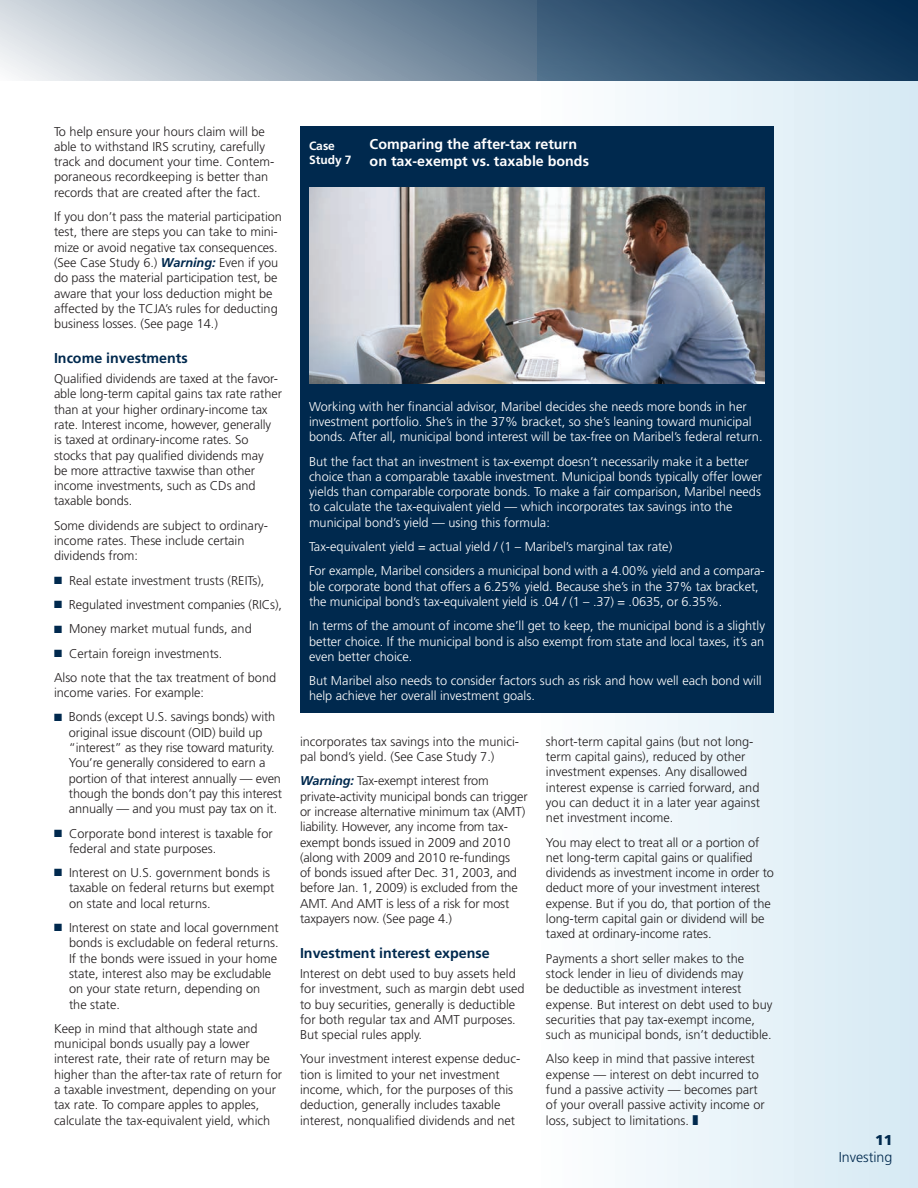
<style>
.page{position:relative;width:918px;height:1188px;background:#fff}
.page>*{position:absolute;margin:0;border:0;box-sizing:border-box;transform-origin:0 0}
.t1{font:700 14.25px/16.8px "Frutiger LT Std";color:#fff}
.t2{font:700 14.25px "Frutiger LT Std";color:#00294e}
.t3{font:300 14.25px "Frutiger LT Std";color:#00294e}
.t4{font:900 14.25px "Frutiger LT Std";color:#00294e}
.t5{font:300 12.75px/15.3px "Frutiger LT Std";color:#231f20}
.t6{font:300 12.75px/15.3px "Frutiger LT Std";color:#fff}
.t7{font:700 12px/14.4px "Frutiger LT Std";color:#fff}
.s1{font-weight:700;font-style:italic;color:#00294e}
.s2{color:#00294e}
</style>
<div class="page">
<div style="left:537px;top:0;width:381px;height:1188px;background:linear-gradient(to right,#fdfefe,#d6e9f3)"></div>
<svg style="left:0;top:0;width:918px;height:81px;background:#6b8399"></svg>
<div style="left:300px;top:179px;width:474px;height:533px;background:#00294e"></div>
<div style="left:300px;top:126px;width:474px;height:53px;background:#00294e"></div>
<img style="left:309px;top:188px;width:456px;height:195px">
<p class="t5" style="left:54px;top:124px;width:222px">To help ensure your hours claim will be able to withstand IRS scrutiny, carefully track and document your time. Contem&shy;poraneous recordkeeping is better than records that are created after the fact.</p>
<p class="t5" style="left:54px;top:209px;width:229px">If you don’t pass the material participation test, there are steps you can take to mini&shy;mize or avoid negative tax consequences. (See Case Study 6.) <span class="s1">Warning:</span> Even if you do pass the material participation test, be aware that your loss deduction might be affected by the TCJA’s rules for deducting business losses. (See page 14.)</p>
<p class="t2" style="left:54px;top:350px;width:135px">Income investments</p>
<p class="t5" style="left:54px;top:371px;width:230px">Qualified dividends are taxed at the favor&shy;able long-term capital gains tax rate rather than at your higher ordinary-income tax rate. Interest income, however, generally is taxed at ordinary-income rates. So stocks that pay qualified dividends may<br>be more attractive taxwise than other income investments, such as CDs and taxable bonds.</p>
<p class="t5" style="left:54px;top:518px;width:216px">Some dividends are subject to ordinary&shy;income rates. These include certain dividends from:</p>
<p class="t5" style="left:54px;top:573px;width:212px"><span class="s2">■</span> Real estate investment trusts (REITs),</p>
<p class="t5" style="left:54px;top:597px;width:230px"><span class="s2">■</span> Regulated investment companies (RICs),</p>
<p class="t5" style="left:54px;top:621px;width:199px"><span class="s2">■</span> Money market mutual funds, and</p>
<p class="t5" style="left:54px;top:641px;width:224px;line-height:24.3px"><span class="s2">■</span> Certain foreign investments.<br>Also note that the tax treatment of bond</p>
<p class="t5" style="left:54px;top:685px;width:152px">income varies. For example:</p>
<p class="t5" style="left:69px;top:710px;width:215px;text-indent:-15px"><span class="s2">■</span> Bonds (except U.S. savings bonds) with original issue discount (OID) build up “interest” as they rise toward maturity.<br>You’re generally considered to earn a portion of that interest annually — even though the bonds don’t pay this interest annually — and you must pay tax on it.</p>
<p class="t5" style="left:69px;top:826px;width:205px;text-indent:-15px"><span class="s2">■</span> Corporate bond interest is taxable for federal and state purposes.</p>
<p class="t5" style="left:69px;top:865px;width:207px;text-indent:-15px"><span class="s2">■</span> Interest on U.S. government bonds is taxable on federal returns but exempt on state and local returns.</p>
<p class="t5" style="left:69px;top:920px;width:211px;text-indent:-15px"><span class="s2">■</span> Interest on state and local government bonds is excludable on federal returns.<br>If the bonds were issued in your home state, interest also may be excludable on your state return, depending on the state.</p>
<p class="t5" style="left:54px;top:1021px;width:229px">Keep in mind that although state and municipal bonds usually pay a lower interest rate, their rate of return may be higher than the after-tax rate of return for a taxable investment, depending on your tax rate. To compare apples to apples, calculate the tax-equivalent yield, which</p>
<p class="t7" style="left:309px;top:138px;width:44px">Case<br>Study 7</p>
<p class="t1" style="left:370px;top:136px;width:221px">Comparing the after-tax return on tax-exempt vs. taxable bonds</p>
<p class="t6" style="left:309px;top:399px;width:455px">Working with her financial advisor, Maribel decides she needs more bonds in her investment portfolio. She’s in the 37% bracket, so she’s leaning toward municipal bonds. After all, municipal bond interest will be tax-free on Maribel’s federal return.</p>
<p class="t6" style="left:309px;top:454px;width:455px">But the fact that an investment is tax-exempt doesn’t necessarily make it a better choice than a comparable taxable investment. Municipal bonds typically offer lower yields than comparable corporate bonds. To make a fair comparison, Maribel needs to calculate the tax-equivalent yield — which incorporates tax savings into the municipal bond’s yield — using this formula:</p>
<p class="t6" style="left:309px;top:535px;width:457px;line-height:24.3px">Tax-equivalent yield = actual yield / (1 – Maribel’s marginal tax rate)<br>For example, Maribel considers a municipal bond with a 4.00% yield and a compara-</p>
<p class="t6" style="left:309px;top:579px;width:451px">ble corporate bond that offers a 6.25% yield. Because she’s in the 37% tax bracket, the municipal bond’s tax-equivalent yield is .04 / (1 – .37) = .0635, or 6.35%.</p>
<p class="t6" style="left:309px;top:618px;width:458px;text-align:justify">In terms of the amount of income she’ll get to keep, the municipal bond is a slightly better choice. If the municipal bond is also exempt from state and local taxes, it’s an even better choice.</p>
<p class="t6" style="left:309px;top:673px;width:454px">But Maribel also needs to consider factors such as risk and how well each bond will help achieve her overall investment goals.</p>
<p class="t5" style="left:300px;top:734px;width:221px">incorporates tax savings into the munici&shy;pal bond’s yield. (See Case Study 7.)</p>
<p class="t5" style="left:300px;top:773px;width:229px"><span class="s1">Warning:</span> Tax-exempt interest from private-activity municipal bonds can trigger or increase alternative minimum tax (AMT) liability. However, any income from tax&shy;exempt bonds issued in 2009 and 2010 (along with 2009 and 2010 re-fundings<br>of bonds issued after Dec. 31, 2003, and before Jan. 1, 2009) is excluded from the AMT. And AMT is less of a risk for most taxpayers now. (See page 4.)</p>
<p class="t2" style="left:300px;top:945px;width:191px">Investment interest expense</p>
<p class="t5" style="left:300px;top:966px;width:226px">Interest on debt used to buy assets held for investment, such as margin debt used to buy securities, generally is deductible for both regular tax and AMT purposes.<br>But special rules apply.</p>
<p class="t5" style="left:300px;top:1052px;width:222px">Your investment interest expense deduc&shy;tion is limited to your net investment income, which, for the purposes of this deduction, generally includes taxable interest, nonqualified dividends and net</p>
<p class="t5" style="left:546px;top:734px;width:215px">short-term capital gains (but not long&shy;term capital gains), reduced by other investment expenses. Any disallowed interest expense is carried forward, and you can deduct it in a later year against net investment income.</p>
<p class="t5" style="left:546px;top:835px;width:229px">You may elect to treat all or a portion of net long-term capital gains or qualified dividends as investment income in order to deduct more of your investment interest expense. But if you do, that portion of the long-term capital gain or dividend will be taxed at ordinary-income rates.</p>
<p class="t5" style="left:546px;top:951px;width:228px">Payments a short seller makes to the stock lender in lieu of dividends may<br>be deductible as investment interest expense. But interest on debt used to buy securities that pay tax-exempt income, such as municipal bonds, isn’t deductible.</p>
<p class="t5" style="left:546px;top:1052px;width:220px">Also keep in mind that passive interest expense — interest on debt incurred to fund a passive activity — becomes part of your overall passive activity income or loss, subject to limitations. <span class="s2">❚</span></p>
<p class="t4" style="left:875px;top:1132px;width:19px">11</p>
<p class="t3" style="left:839px;top:1150px;width:55px">Investing</p>
</div>
